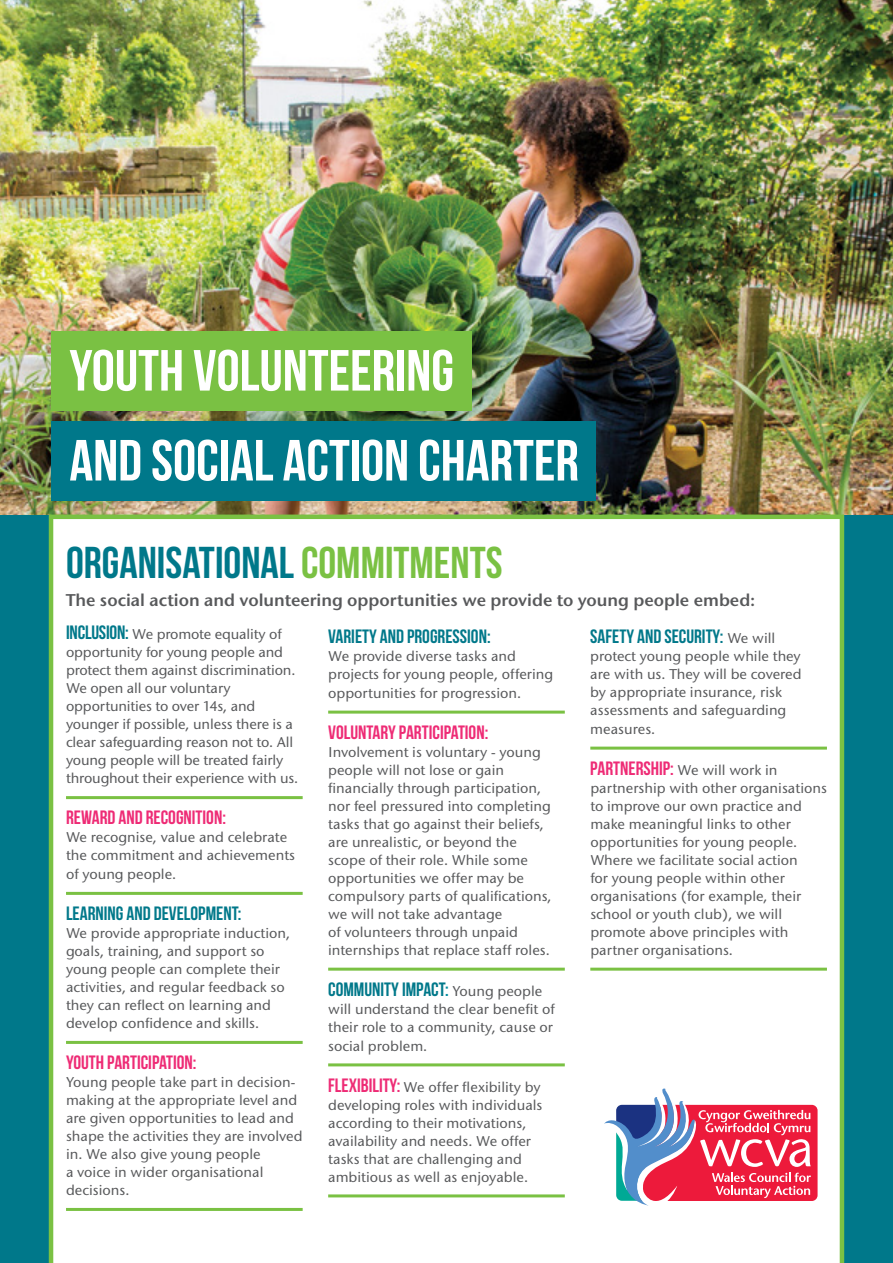
<style>
.page{position:relative;width:893px;height:1263px;background:#00788a}
.page>*{position:absolute;margin:0;border:0;box-sizing:border-box;transform-origin:0 0}
.t1{font:700 57.9px/89.8px "Bebas Neue";color:#fff}
.t2{font:700 44.55px "Bebas Neue";color:#00788a}
.t3{font:700 19.35px "Bebas Neue";color:#00788a}
.t4{font:700 19.35px "Bebas Neue";color:#ee2b75}
.t5{font:17.85px "Stone Sans Itc T Semi";color:#58595b}
.t6{font:500 14.85px/18px "Stone Sans Itc T";color:#58595b}
.s1{color:#7ac143}
.s2{font-family:"Bebas Neue";font-weight:700;font-size:19.35px;color:#00788a}
.s3{color:#008b9d}
.s4{font-family:"Stone Sans Itc T";font-weight:500;font-size:14.85px;color:#58595b}
.s5{font-family:"Bebas Neue";font-weight:700;font-size:19.35px;color:#ee2b75}
</style>
<div class="page">
<img style="left:0;top:0;width:893px;height:514px">
<div style="left:49px;top:514px;width:795px;height:749px;background:#fff"></div>
<div style="left:51px;top:332px;width:421px;height:79px;background:#7ac143"></div>
<div style="left:51px;top:422px;width:544px;height:79px;background:#00788a"></div>
<svg style="left:603px;top:1088px;width:218px;height:127px;background:#d98aa1"></svg>
<h1 class="t1" style="left:69px;top:325px;width:511px">YOUTH VOLUNTEERING<br>AND SOCIAL ACTION CHARTER</h1>
<h2 class="t2" style="left:66px;top:538px;width:438px">ORGANISATIONAL <span class="s1">COMMITMENTS</span></h2>
<p class="t5" style="left:66px;top:590px;width:691px">The social action and volunteering opportunities we provide to young people embed:</p>
<p class="t6" style="left:66px;top:624px;width:234px"><span class="s2">INCLUSION:</span> We promote equality of opportunity for young people and protect them against discrimination.<br>We open all our voluntary opportunities to over 14s, and younger if possible, unless there is a clear safeguarding reason not to. All young people will be treated fairly throughout their experience with us.</p>
<h3 class="t4" style="left:66px;top:807px;width:161px">REWARD AND RECOGNITION:</h3>
<p class="t6" style="left:66px;top:828px;width:231px;line-height:18.5px">We recognise, value and celebrate the commitment and achievements of young people.</p>
<h3 class="t3" style="left:66px;top:903px;width:177px">LEARNING AND DEVELOPMENT:</h3>
<p class="t6" style="left:66px;top:924px;width:226px">We provide appropriate induction, goals, training, and support so young people can complete their activities, and regular feedback so they can reflect on learning and develop confidence and skills.</p>
<h3 class="t4" style="left:66px;top:1052px;width:132px">YOUTH PARTICIPATION:</h3>
<p class="t6" style="left:66px;top:1073px;width:238px">Young people take part in decision&shy;making at the appropriate level and are given opportunities to lead and shape the activities they are involved in. We also give young people<br>a voice in wider organisational decisions.</p>
<h3 class="t3" style="left:328px;top:626px;width:164px">VARIETY AND PROGRESSION:</h3>
<p class="t6" style="left:328px;top:647px;width:226px;line-height:18.5px">We provide diverse tasks and projects for young people, offering opportunities for progression.</p>
<h3 class="t4" style="left:328px;top:721px;width:162px">VOLUNTARY PARTICIPATION:</h3>
<p class="t6" style="left:328px;top:743px;width:225px">Involvement is voluntary - young people will not lose or gain financially through participation, nor feel pressured into completing tasks that go against their beliefs, are unrealistic, or beyond the scope of their role. While some opportunities we offer may be compulsory parts of qualifications, we will not take advantage<br>of volunteers through unpaid internships that replace staff roles.</p>
<h3 class="t3" style="left:328px;top:978px;width:216px">COMMUNITY IMPACT<span class="s3">:</span> <span class="s4">Young people</span></h3>
<p class="t6" style="left:328px;top:1000px;width:228px;line-height:18.5px;text-align:justify">will understand the clear benefit of their role to a community, cause or social problem.</p>
<p class="t6" style="left:328px;top:1077px;width:216px"><span class="s5">FLEXIBILITY:</span> We offer flexibility by developing roles with individuals according to their motivations, availability and needs. We offer tasks that are challenging and ambitious as well as enjoyable.</p>
<h3 class="t3" style="left:590px;top:626px;width:186px">SAFETY AND SECURITY: <span class="s4">We will</span></h3>
<p class="t6" style="left:590px;top:647px;width:213px">protect young people while they are with us. They will be covered by appropriate insurance, risk assessments and safeguarding measures.</p>
<h3 class="t4" style="left:590px;top:757px;width:189px">PARTNERSHIP: <span class="s4">We will work in</span></h3>
<p class="t6" style="left:590px;top:779px;width:238px">partnership with other organisations to improve our own practice and make meaningful links to other opportunities for young people.<br>Where we facilitate social action<br>for young people within other organisations (for example, their school or youth club), we will promote above principles with partner organisations.</p>
</div>
